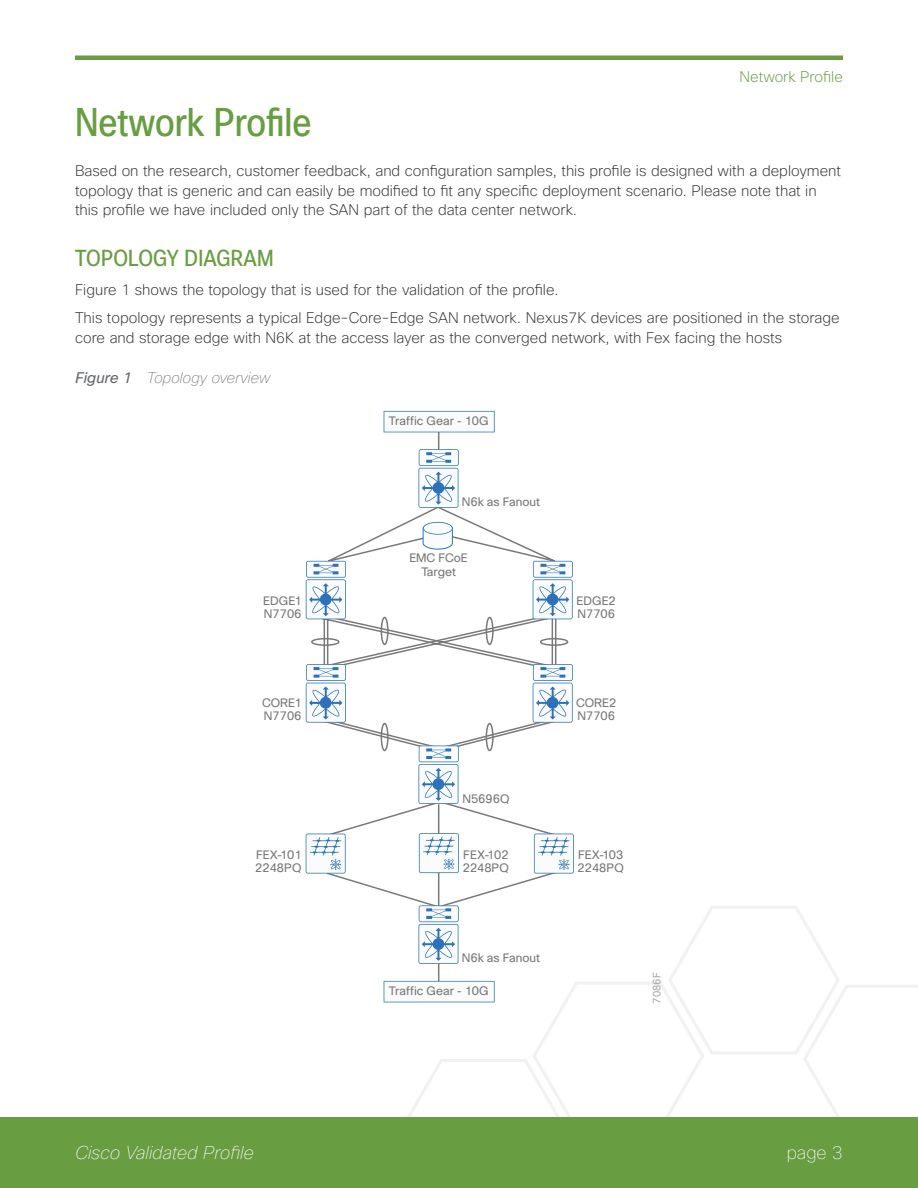
<style>
.page{position:relative;width:918px;height:1188px;background:#fff}
.page>*{position:absolute;margin:0;border:0;box-sizing:border-box;transform-origin:0 0}
.t1{font:condensed 39px "Cisco Sans";color:#689d41}
.t2{font:condensed 22.5px "Cisco Sans";letter-spacing:.01em;color:#689d41}
.t3{font:italic 100 18px "Cisco Sans";color:#fff}
.t4{font:100 18px "Cisco Sans";color:#fff}
.t5{font:200 15px/19.5px "Cisco Sans";color:#323232}
.t6{font:italic 100 15px "Cisco Sans";color:#64676b}
.t7{font:200 15px "Cisco Sans";color:#689d41}
.t8{font:12px/13.5px "Ciscoregular";color:#797979}
.t9{font:10.5px "Ciscoregular";color:#ababab}
.s1{font-weight:400}
</style>
<div class="page">
<div style="left:0;top:1118px;width:918px;height:70px;background:#689d41"></div>
<hr style="left:75px;top:56px;width:768px;height:4px;background:#689d41">
<svg style="left:319px;top:508px;width:239px;height:395px"></svg>
<svg style="left:306px;top:834px;width:40px;height:40px"></svg>
<svg style="left:534px;top:834px;width:40px;height:40px"></svg>
<svg style="left:419px;top:833px;width:40px;height:40px"></svg>
<svg style="left:384px;top:411px;width:111px;height:97px"></svg>
<svg style="left:422px;top:522px;width:31px;height:28px"></svg>
<svg style="left:384px;top:903px;width:534px;height:215px"></svg>
<svg style="left:306px;top:561px;width:267px;height:243px"></svg>
<p class="t7" style="left:740px;top:68px;width:105px">Network Profile</p>
<h1 class="t1" style="left:75px;top:97px;width:238px">Network Profile</h1>
<p class="t5" style="left:75px;top:161px;width:768px">Based on the research, customer feedback, and configuration samples, this profile is designed with a deployment topology that is generic and can easily be modified to fit any specific deployment scenario. Please note that in this profile we have included only the SAN part of the data center network.</p>
<h2 class="t2" style="left:75px;top:244px;width:200px">Topology Diagram</h2>
<p class="t5" style="left:75px;top:275px;width:766px;line-height:28.5px">Figure 1 shows the topology that is used for the validation of the profile.<br>This topology represents a typical Edge-Core-Edge SAN network. Nexus7K devices are positioned in the storage</p>
<p class="t5" style="left:75px;top:328px;width:709px">core and storage edge with N6K at the access layer as the converged network, with Fex facing the hosts</p>
<p class="t6" style="left:75px;top:369px;width:197px"><span class="s1">Figure 1</span> Topology overview</p>
<p class="t8" style="left:389px;top:414px;width:102px">Traffic Gear - 10G</p>
<p class="t8" style="left:462px;top:495px;width:80px">N6k as Fanout</p>
<p class="t8" style="left:409px;top:551px;width:60px;text-align:center">EMC FCoE<br>Target</p>
<p class="t8" style="left:263px;top:594px;width:40px">EDGE1<br>N7706</p>
<p class="t8" style="left:577px;top:594px;width:41px">EDGE2<br>N7706</p>
<p class="t8" style="left:262px;top:696px;width:41px">CORE1<br>N7706</p>
<p class="t8" style="left:576px;top:696px;width:42px">CORE2<br>N7706</p>
<p class="t8" style="left:462px;top:792px;width:49px">N5696Q</p>
<p class="t8" style="left:255px;top:848px;width:48px">FEX-101<br>2248PQ</p>
<p class="t8" style="left:463px;top:848px;width:48px">FEX-102<br>2248PQ</p>
<p class="t8" style="left:578px;top:848px;width:48px">FEX-103<br>2248PQ</p>
<p class="t8" style="left:462px;top:951px;width:80px">N6k as Fanout</p>
<p class="t8" style="left:389px;top:984px;width:102px">Traffic Gear - 10G</p>
<p class="t9" style="left:651px;top:1004px;width:33px;rotate:-90deg">7086F</p>
<p class="t3" style="left:75px;top:1141px;width:180px">Cisco Validated Profile</p>
<p class="t4" style="left:787px;top:1141px;width:58px">page 3</p>
</div>
